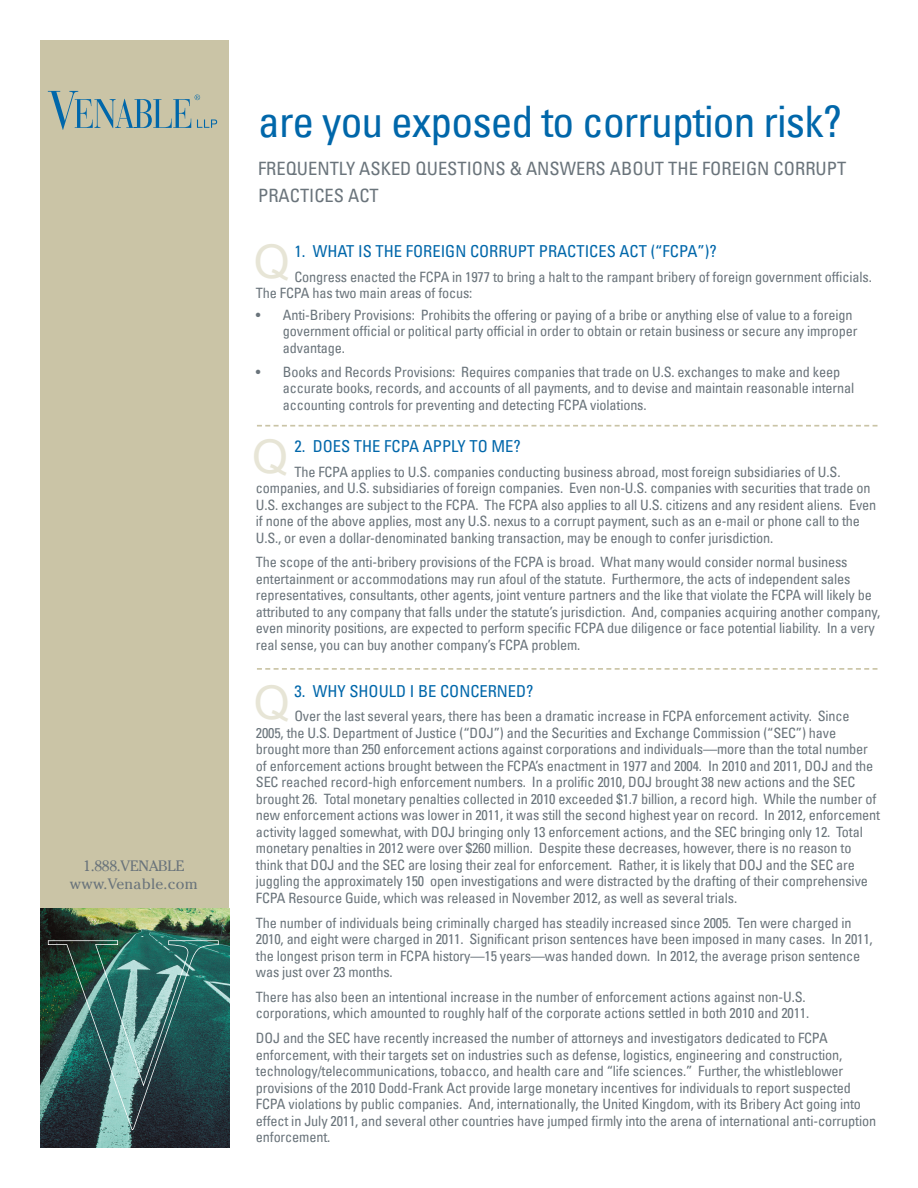
<style>
.page{position:relative;width:918px;height:1188px;background:#fff}
.page>*{position:absolute;margin:0;border:0;box-sizing:border-box;transform-origin:0 0}
.t1{font:46.5px "Arial";color:#e7e5d6}
.t2{font:condensed 43.5px "Univers LT";letter-spacing:-.02em;color:#0067aa}
.t3{font:condensed 18.45px/26.8px "Univers LT";color:#6a747b}
.t4{font:condensed 16.5px "Univers LT";color:#0067aa}
.t5{font:15px "Cheltenham";letter-spacing:.02em;color:#6a747b}
.t6{font:15px "Cheltenham";letter-spacing:-.02em;color:#6a747b}
.t7{font:condensed 14.25px/16.5px "Univers LT";letter-spacing:-.01em;color:#6a747b}
</style>
<div class="page">
<div style="left:41px;top:40px;width:188px;height:1108px;background:#cac4a6"></div>
<img style="left:40px;top:909px;width:189px;height:239px">
<svg style="left:48px;top:91px;width:169px;height:39px"></svg>
<svg style="left:48px;top:940px;width:171px;height:190px;background:#3a6663"></svg>
<svg style="left:257px;top:425px;width:621px;height:2px"></svg>
<svg style="left:257px;top:668px;width:621px;height:2px"></svg>
<p class="t6" style="left:83px;top:857px;width:103px">1.888.VENABLE</p>
<p class="t5" style="left:70px;top:875px;width:129px">www.Venable.com</p>
<p class="t2" style="left:258px;top:94px;width:586px">are you exposed to corruption risk?</p>
<p class="t3" style="left:258px;top:155px;width:590px">FREQUENTLY ASKED QUESTIONS &amp; ANSWERS ABOUT THE FOREIGN CORRUPT<br>PRACTICES ACT</p>
<p class="t4" style="left:294px;top:241px;width:424px">1. WHAT IS THE FOREIGN CORRUPT PRACTICES ACT (“FCPA”)?</p>
<p class="t7" style="left:256px;top:268px;width:617px;text-indent:38px">Congress enacted the FCPA in 1977 to bring a halt to the rampant bribery of foreign government officials.<br>The FCPA has two main areas of focus:</p>
<p class="t7" style="left:283px;top:306px;width:576px;text-indent:-27px">• Anti-Bribery Provisions: Prohibits the offering or paying of a bribe or anything else of value to a foreign government official or political party official in order to obtain or retain business or secure any improper advantage.</p>
<p class="t7" style="left:283px;top:363px;width:573px;text-indent:-27px">• Books and Records Provisions: Requires companies that trade on U.S. exchanges to make and keep accurate books, records, and accounts of all payments, and to devise and maintain reasonable internal accounting controls for preventing and detecting FCPA violations.</p>
<p class="t4" style="left:294px;top:435px;width:228px">2. DOES THE FCPA APPLY TO ME?</p>
<p class="t7" style="left:256px;top:463px;width:622px;text-indent:38px">The FCPA applies to U.S. companies conducting business abroad, most foreign subsidiaries of U.S. companies, and U.S. subsidiaries of foreign companies. Even non-U.S. companies with securities that trade on U.S. exchanges are subject to the FCPA. The FCPA also applies to all U.S. citizens and any resident aliens. Even if none of the above applies, most any U.S. nexus to a corrupt payment, such as an e-mail or phone call to the U.S., or even a dollar-denominated banking transaction, may be enough to confer jurisdiction.</p>
<p class="t7" style="left:256px;top:554px;width:626px">The scope of the anti-bribery provisions of the FCPA is broad. What many would consider normal business entertainment or accommodations may run afoul of the statute. Furthermore, the acts of independent sales representatives, consultants, other agents, joint venture partners and the like that violate the FCPA will likely be attributed to any company that falls under the statute’s jurisdiction. And, companies acquiring another company, even minority positions, are expected to perform specific FCPA due diligence or face potential liability. In a very real sense, you can buy another company’s FCPA problem.</p>
<p class="t4" style="left:294px;top:680px;width:241px">3. WHY SHOULD I BE CONCERNED?</p>
<p class="t7" style="left:256px;top:708px;width:626px;text-indent:38px">Over the last several years, there has been a dramatic increase in FCPA enforcement activity. Since 2005, the U.S. Department of Justice (“DOJ”) and the Securities and Exchange Commission (“SEC”) have brought more than 250 enforcement actions against corporations and individuals—more than the total number of enforcement actions brought between the FCPA’s enactment in 1977 and 2004. In 2010 and 2011, DOJ and the SEC reached record-high enforcement numbers. In a prolific 2010, DOJ brought 38 new actions and the SEC brought 26. Total monetary penalties collected in 2010 exceeded $1.7 billion, a record high. While the number of new enforcement actions was lower in 2011, it was still the second highest year on record. In 2012, enforcement activity lagged somewhat, with DOJ bringing only 13 enforcement actions, and the SEC bringing only 12. Total monetary penalties in 2012 were over $260 million. Despite these decreases, however, there is no reason to think that DOJ and the SEC are losing their zeal for enforcement. Rather, it is likely that DOJ and the SEC are juggling the approximately 150 open investigations and were distracted by the drafting of their comprehensive FCPA Resource Guide, which was released in November 2012, as well as several trials.</p>
<p class="t7" style="left:256px;top:914px;width:618px">The number of individuals being criminally charged has steadily increased since 2005. Ten were charged in 2010, and eight were charged in 2011. Significant prison sentences have been imposed in many cases. In 2011, the longest prison term in FCPA history—15 years—was handed down. In 2012, the average prison sentence was just over 23 months.</p>
<p class="t7" style="left:256px;top:988px;width:555px">There has also been an intentional increase in the number of enforcement actions against non-U.S. corporations, which amounted to roughly half of the corporate actions settled in both 2010 and 2011.</p>
<p class="t7" style="left:256px;top:1030px;width:622px">DOJ and the SEC have recently increased the number of attorneys and investigators dedicated to FCPA enforcement, with their targets set on industries such as defense, logistics, engineering and construction, technology/telecommunications, tobacco, and health care and “life sciences.” Further, the whistleblower provisions of the 2010 Dodd-Frank Act provide large monetary incentives for individuals to report suspected FCPA violations by public companies. And, internationally, the United Kingdom, with its Bribery Act going into effect in July 2011, and several other countries have jumped firmly into the arena of international anti-corruption enforcement.</p>
<p class="t1" style="left:254px;top:232px;width:38px">Q</p>
<p class="t1" style="left:252px;top:426px;width:38px">Q</p>
<p class="t1" style="left:254px;top:672px;width:38px">Q</p>
</div>
